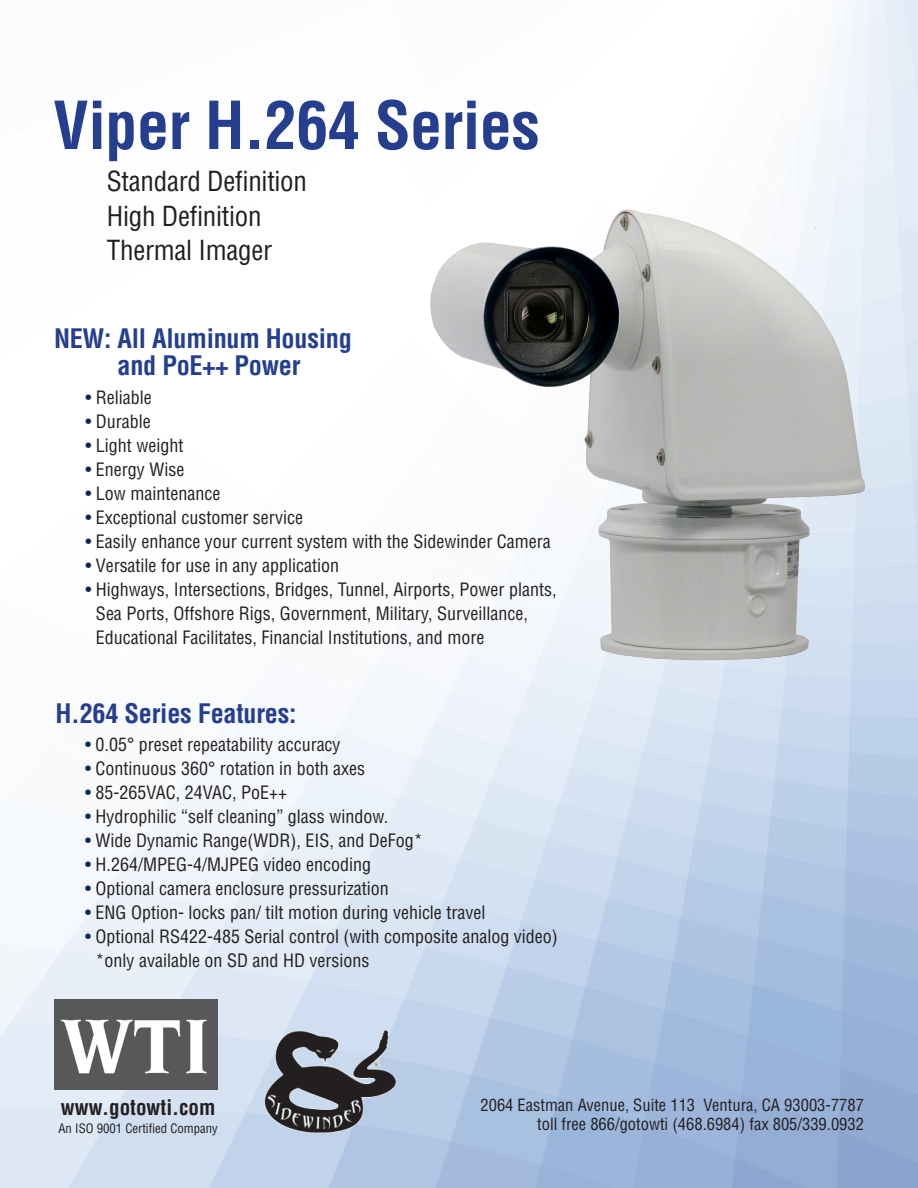
<style>
.page{position:relative;width:918px;height:1188px;background:#fff}
.page>*{position:absolute;margin:0;border:0;box-sizing:border-box;transform-origin:0 0}
.t1{font:700 condensed 64.5px "Helvetica";letter-spacing:-.01em;color:#253f8e}
.t2{font:condensed 27px "Helvetica";letter-spacing:-.01em;color:#231f20}
.t3{font:700 condensed 26.25px/27px "Helvetica";letter-spacing:-.01em;color:#253f8e;text-align:center}
.t4{font:700 condensed 21px "Helvetica";color:#231f20}
.t5{font:condensed 18px/24px "Helvetica";color:#231f20}
.t6{font:condensed 16.5px "Helvetica";color:#231f20}
.t7{font:condensed 12.75px "Helvetica";color:#231f20}
.s1{color:#0a2652}
</style>
<div class="page">
<img style="left:0;top:0;width:918px;height:1188px">
<img style="left:236px;top:986px;width:190px;height:190px">
<img style="left:408px;top:194px;width:492px;height:492px">
<img style="left:54px;top:1000px;width:163px;height:90px">
<p class="t1" style="left:53px;top:85px;width:489px">Viper H.264 Series</p>
<p class="t2" style="left:107px;top:164px;width:202px">Standard Definition</p>
<p class="t2" style="left:107px;top:199px;width:156px">High Definition</p>
<p class="t2" style="left:107px;top:233px;width:167px">Thermal Imager</p>
<p class="t3" style="left:54px;top:325px;width:299px">NEW: All Aluminum Housing and PoE++ Power</p>
<p class="t5" style="left:86px;top:386px;width:68px"><span class="s1">•</span> Reliable</p>
<p class="t5" style="left:86px;top:410px;width:67px"><span class="s1">•</span> Durable</p>
<p class="t5" style="left:86px;top:434px;width:99px"><span class="s1">•</span> Light weight</p>
<p class="t5" style="left:86px;top:458px;width:100px"><span class="s1">•</span> Energy Wise</p>
<p class="t5" style="left:86px;top:482px;width:136px"><span class="s1">•</span> Low maintenance</p>
<p class="t5" style="left:86px;top:506px;width:219px"><span class="s1">•</span> Exceptional customer service</p>
<p class="t5" style="left:86px;top:530px;width:467px"><span class="s1">•</span> Easily enhance your current system with the Sidewinder Camera</p>
<p class="t5" style="left:86px;top:554px;width:255px"><span class="s1">•</span> Versatile for use in any application</p>
<p class="t5" style="left:96px;top:578px;width:462px;text-indent:-10px"><span class="s1">•</span> Highways, Intersections, Bridges, Tunnel, Airports, Power plants,<br>Sea Ports, Offshore Rigs, Government, Military, Surveillance,<br>Educational Facilitates, Financial Institutions, and more</p>
<p class="t3" style="left:56px;top:699px;width:242px">H.264 Series Features:</p>
<p class="t5" style="left:85px;top:732px;width:257px"><span class="s1">•</span> 0.05° preset repeatability accuracy</p>
<p class="t5" style="left:85px;top:756px;width:282px"><span class="s1">•</span> Continuous 360° rotation in both axes</p>
<p class="t5" style="left:85px;top:780px;width:204px"><span class="s1">•</span> 85-265VAC, 24VAC, PoE++</p>
<p class="t5" style="left:85px;top:804px;width:305px"><span class="s1">•</span> Hydrophilic “self cleaning” glass window.</p>
<p class="t5" style="left:85px;top:828px;width:339px"><span class="s1">•</span> Wide Dynamic Range(WDR), EIS, and DeFog*</p>
<p class="t5" style="left:85px;top:852px;width:287px"><span class="s1">•</span> H.264/MPEG-4/MJPEG video encoding</p>
<p class="t5" style="left:85px;top:876px;width:305px"><span class="s1">•</span> Optional camera enclosure pressurization</p>
<p class="t5" style="left:85px;top:900px;width:402px"><span class="s1">•</span> ENG Option- locks pan/ tilt motion during vehicle travel</p>
<p class="t5" style="left:96px;top:924px;width:464px;text-indent:-10px"><span class="s1">•</span> Optional RS422-485 Serial control (with composite analog video) *only available on SD and HD versions</p>
<p class="t4" style="left:61px;top:1094px;width:156px">www.gotowti.com</p>
<p class="t7" style="left:58px;top:1120px;width:161px">An ISO 9001 Certified Company</p>
<p class="t6" style="left:481px;top:1094px;width:385px">2064 Eastman Avenue, Suite 113 Ventura, CA 93003-7787</p>
<p class="t6" style="left:537px;top:1114px;width:328px">toll free 866/gotowti (468.6984) fax 805/339.0932</p>
</div>
